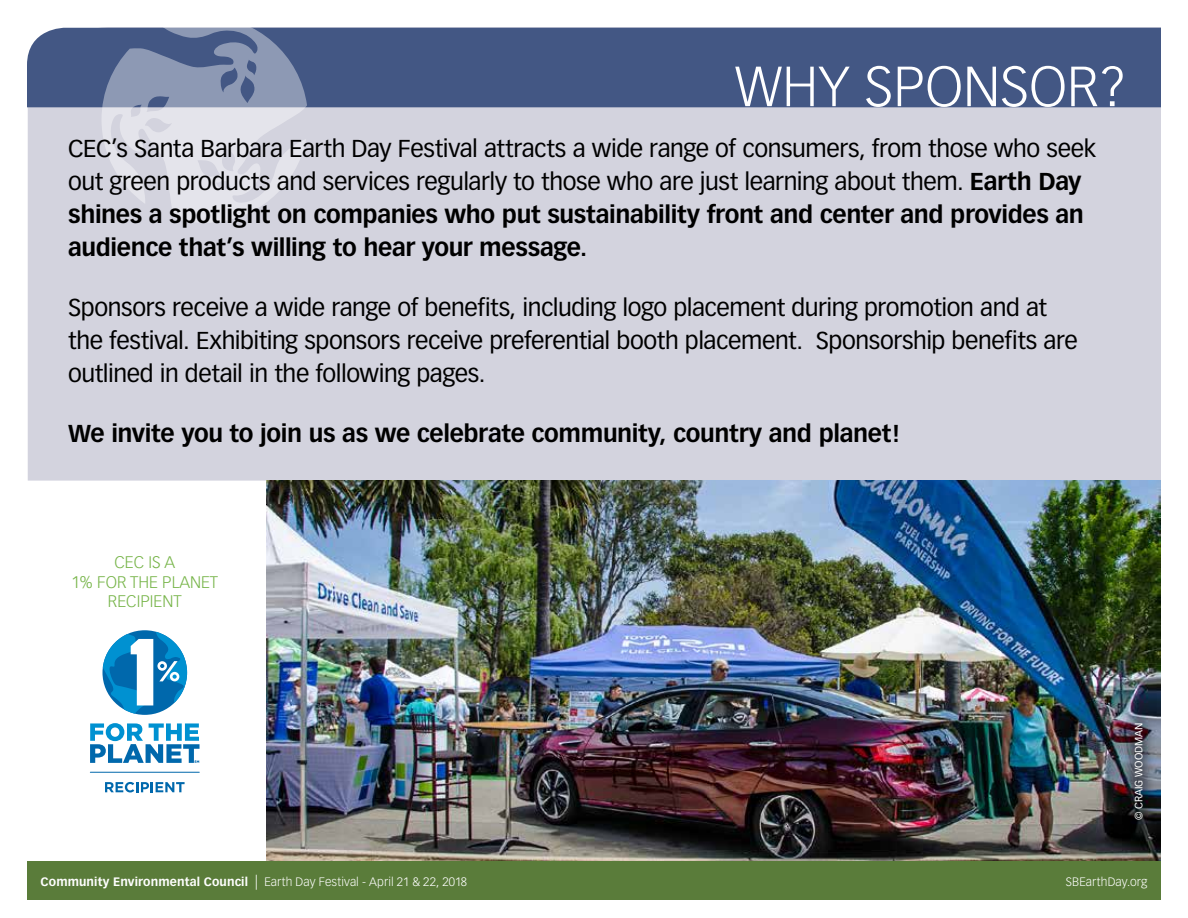
<style>
.page{position:relative;width:1188px;height:918px;background:#fff}
.page>*{position:absolute;margin:0;border:0;box-sizing:border-box;transform-origin:0 0}
.t1{font:300 55.5px "Vectora LH";color:#fff}
.t2{font:24px/33px "Vectora LH";letter-spacing:-.015em;color:#000}
.t3{font:700 24px "Vectora LH";letter-spacing:-.015em;color:#000}
.t4{font:300 16.5px/19.8px "Vectora LH";color:#76b448;text-align:center}
.t5{font:300 12px "Vectora LH";letter-spacing:.01em;color:#fff}
.t6{font:10.5px "Vectora LH";color:#fff}
.s1{font-weight:700}
.s2{font-size:15px}
</style>
<div class="page">
<div style="left:28px;top:27px;width:1133px;height:454px;background:#d3d3de"></div>
<img style="left:267px;top:481px;width:894px;height:380px">
<div style="left:27px;top:28px;width:1134px;height:79px;background:#435784"></div>
<svg style="left:102px;top:27px;width:205px;height:196px;background:#b0b6c9"></svg>
<div style="left:1120px;top:708px;width:37px;height:126px;background:#000;opacity:.75"></div>
<svg style="left:103px;top:632px;width:84px;height:82px"></svg>
<hr style="left:90px;top:772px;width:109px;height:1px;background:#0068ac">
<svg style="left:105px;top:782px;width:80px;height:10px"></svg>
<svg style="left:90px;top:723px;width:110px;height:40px"></svg>
<div style="left:27px;top:861px;width:1134px;height:39px;background:#5a7c3a"></div>
<h1 class="t1" style="left:735px;top:54px;width:394px">WHY SPONSOR?</h1>
<p class="t2" style="left:68px;top:132px;width:1029px">CEC’s Santa Barbara Earth Day Festival attracts a wide range of consumers, from those who seek out green products and services regularly to those who are just learning about them. <span class="s1">Earth Day shines a spotlight on companies who put sustainability front and center and provides an audience that’s willing to hear your message.</span></p>
<p class="t2" style="left:68px;top:291px;width:1011px">Sponsors receive a wide range of benefits, including logo placement during promotion and at the festival. Exhibiting sponsors receive preferential booth placement. Sponsorship benefits are outlined in detail in the following pages.</p>
<p class="t3" style="left:68px;top:419px;width:833px">We invite you to join us as we celebrate community, country and planet!</p>
<p class="t4" style="left:71px;top:552px;width:148px">CEC IS A<br>1% FOR THE PLANET<br>RECIPIENT</p>
<p class="t6" style="left:1133px;top:820px;width:100px;rotate:-90deg">© CRAIG WOODMAN</p>
<p class="t5" style="left:40px;top:875px;width:428px"><span class="s1">Community Environmental Council</span> <span class="s2">|</span> Earth Day Festival - April 21 &amp; 22, 2018</p>
<p class="t5" style="left:1066px;top:875px;width:83px">SBEarthDay.org</p>
</div>
